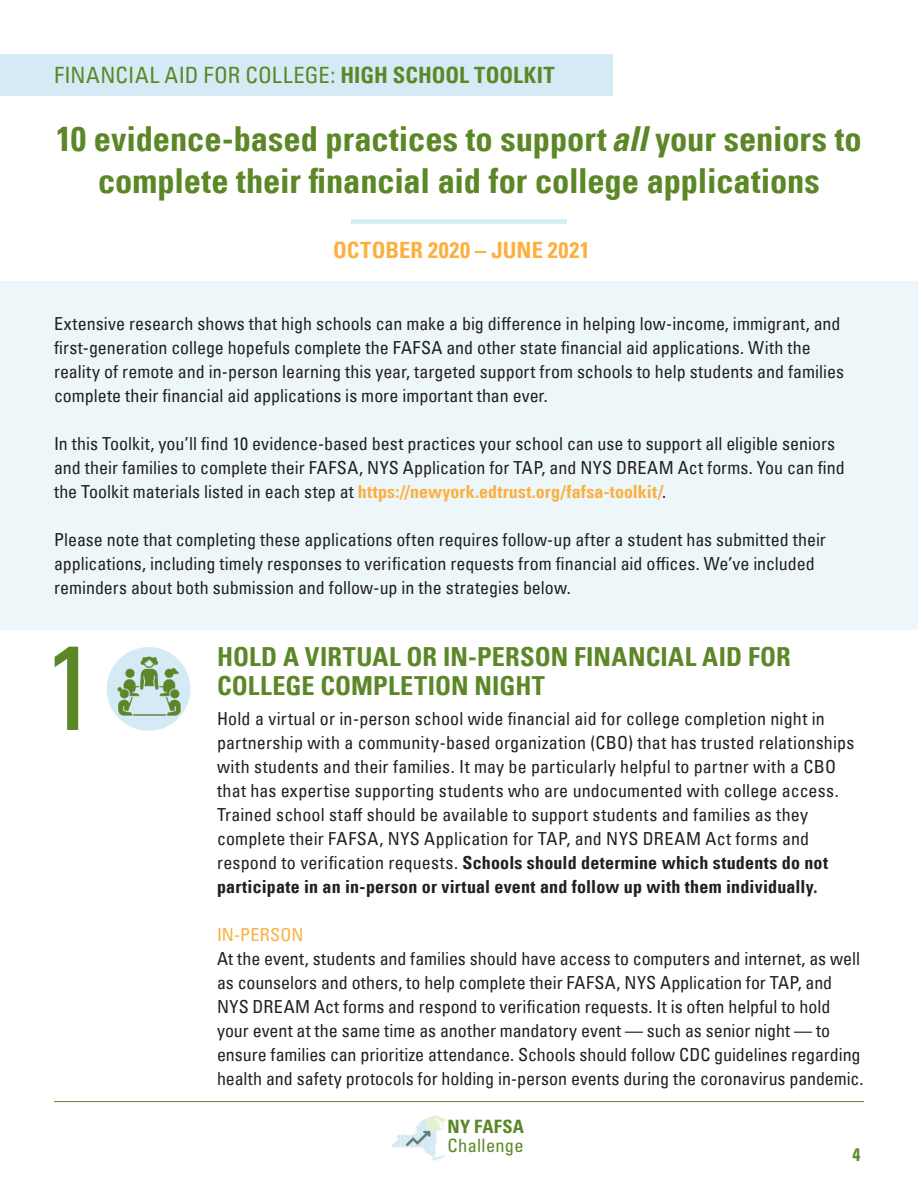
<style>
.page{position:relative;width:918px;height:1188px;background:#fff}
.page>*{position:absolute;margin:0;border:0;box-sizing:border-box;transform-origin:0 0}
.t1{font:condensed 120px "Univers Com 57";color:#5c8727}
.t2{font:34.5px/42px "Univers Com 67 Bold Cond";letter-spacing:-.005em;color:#5c8727;text-align:center}
.t3{font:26.25px/28.5px "Univers Com 67 Bold Cond";letter-spacing:.005em;color:#5c8727}
.t4{font:condensed 22.5px "Univers Com 57";letter-spacing:.02em;color:#5c8727}
.t5{font:22.5px "Univers Com 67 Bold Cond";letter-spacing:.015em;color:#fbb03f}
.t6{font:condensed 18.3px "Univers";letter-spacing:.015em;color:#5c8727}
.t7{font:18.3px "Univers Com 67 Bold Cond";letter-spacing:.015em;color:#5c8727}
.t8{font:condensed 18px/24px "Univers Com 57";color:#231f20}
.t9{font:condensed 18px "Univers Com 57";letter-spacing:.01em;color:#fbb03f}
.t10{font:18px "Univers Com 67 Bold Cond";color:#5c8727}
.s1{font-family:"Univers Com 67 Bold Cond";font-stretch:normal}
.s2{font-family:"Univers Com 67 Bold Cond Obl"}
.s3{font-family:"Univers Com 67 Bold Cond";font-stretch:normal;color:#fbb03f}
</style>
<div class="page">
<img style="left:391px;top:1132px;width:55px;height:29px">
<img style="left:423px;top:1115px;width:24px;height:16px">
<img style="left:401px;top:1121px;width:35px;height:34px">
<img style="left:422px;top:1120px;width:14px;height:12px">
<hr style="left:54px;top:1101px;width:810px;height:1px;background:#5c8727">
<div style="left:0;top:281px;width:918px;height:349px;background:#edf7fa"></div>
<div style="left:0;top:54px;width:612px;height:41px;background:#d4ebf5"></div>
<img style="left:106px;top:647px;width:85px;height:84px">
<div style="left:351px;top:219px;width:216px;height:5px;background:#d4ebf5"></div>
<p class="t4" style="left:54px;top:60px;width:502px">FINANCIAL AID FOR COLLEGE: <span class="s1">HIGH SCHOOL TOOLKIT</span></p>
<p class="t2" style="left:56px;top:117px;width:807px">10 evidence-based practices to support <span class="s2">all</span> your seniors to complete their financial aid for college applications</p>
<p class="t5" style="left:333px;top:236px;width:258px">OCTOBER 2020 – JUNE 2021</p>
<p class="t8" style="left:54px;top:311px;width:792px">Extensive research shows that high schools can make a big difference in helping low-income, immigrant, and first-generation college hopefuls complete the FAFSA and other state financial aid applications. With the reality of remote and in-person learning this year, targeted support from schools to help students and families complete their financial aid applications is more important than ever.</p>
<p class="t8" style="left:54px;top:431px;width:792px">In this Toolkit, you’ll find 10 evidence-based best practices your school can use to support all eligible seniors and their families to complete their FAFSA, NYS Application for TAP, and NYS DREAM Act forms. You can find the Toolkit materials listed in each step at <span class="s3">https://newyork.edtrust.org/fafsa-toolkit/</span>.</p>
<p class="t8" style="left:54px;top:527px;width:773px">Please note that completing these applications often requires follow-up after a student has submitted their applications, including timely responses to verification requests from financial aid offices. We’ve included reminders about both submission and follow-up in the strategies below.</p>
<p class="t1" style="left:44px;top:611px;width:55px">1</p>
<p class="t3" style="left:217px;top:642px;width:575px">HOLD A VIRTUAL OR IN-PERSON FINANCIAL AID FOR<br>COLLEGE COMPLETION NIGHT</p>
<p class="t8" style="left:217px;top:707px;width:639px">Hold a virtual or in-person school wide financial aid for college completion night in partnership with a community-based organization (CBO) that has trusted relationships with students and their families. It may be particularly helpful to partner with a CBO that has expertise supporting students who are undocumented with college access.<br>Trained school staff should be available to support students and families as they complete their FAFSA, NYS Application for TAP, and NYS DREAM Act forms and respond to verification requests. <span class="s1">Schools should determine which students do not participate in an in-person or virtual event and follow up with them individually.</span></p>
<p class="t9" style="left:217px;top:924px;width:88px">IN-PERSON</p>
<p class="t8" style="left:217px;top:947px;width:648px">At the event, students and families should have access to computers and internet, as well as counselors and others, to help complete their FAFSA, NYS Application for TAP, and NYS DREAM Act forms and respond to verification requests. It is often helpful to hold your event at the same time as another mandatory event — such as senior night — to ensure families can prioritize attendance. Schools should follow CDC guidelines regarding health and safety protocols for holding in-person events during the coronavirus pandemic.</p>
<p class="t7" style="left:448px;top:1115px;width:78px">NY FAFSA</p>
<p class="t6" style="left:448px;top:1134px;width:78px">Challenge</p>
<p class="t10" style="left:853px;top:1144px;width:9px">4</p>
</div>
